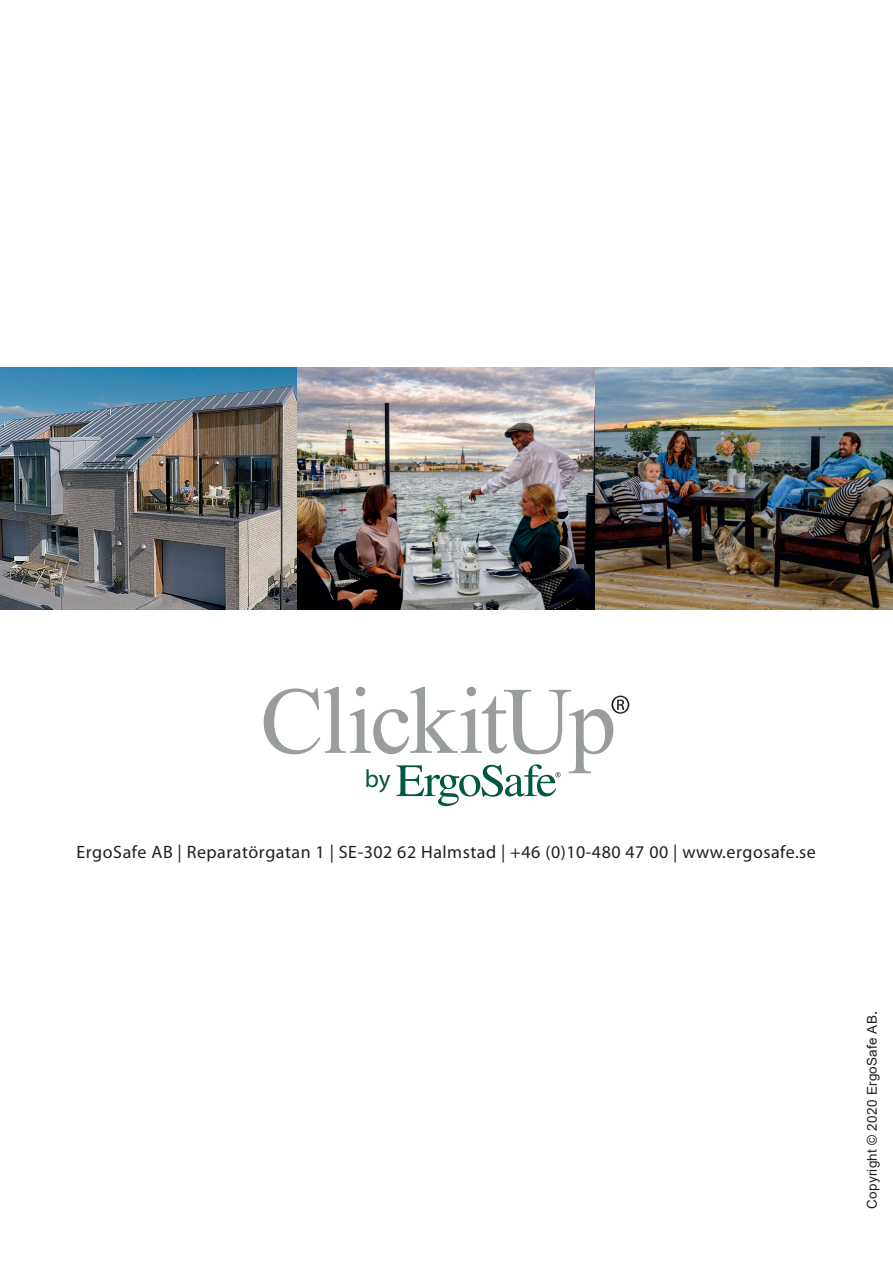
<style>
.page{position:relative;width:893px;height:1263px;background:#fff}
.page>*{position:absolute;margin:0;border:0;box-sizing:border-box;transform-origin:0 0}
.t1{font:24.9px "Myriad Pro";color:#005842}
.t2{font:18px "Myriad";letter-spacing:.03em;color:#231f20}
.t3{font:13.5px "Arial";letter-spacing:.02em;color:#231f20}
.s1{font-family:"Minion Pro";font-size:18px}
</style>
<div class="page">
<img style="left:0;top:367px;width:893px;height:242px">
<svg style="left:264px;top:687px;width:365px;height:119px"></svg>
<h1 class="t1" style="left:365px;top:763px;width:27px">by</h1>
<p class="t2" style="left:77px;top:843px;width:741px">ErgoSafe AB | Reparatörgatan 1 | SE-302 62 Halmstad | +46 (0)10-480 47 00 | www.ergosafe.se</p>
<p class="t3" style="left:863px;top:1209px;width:199px;rotate:-90deg">Copyright © 2020 ErgoSafe AB<span class="s1">.</span></p>
</div>
